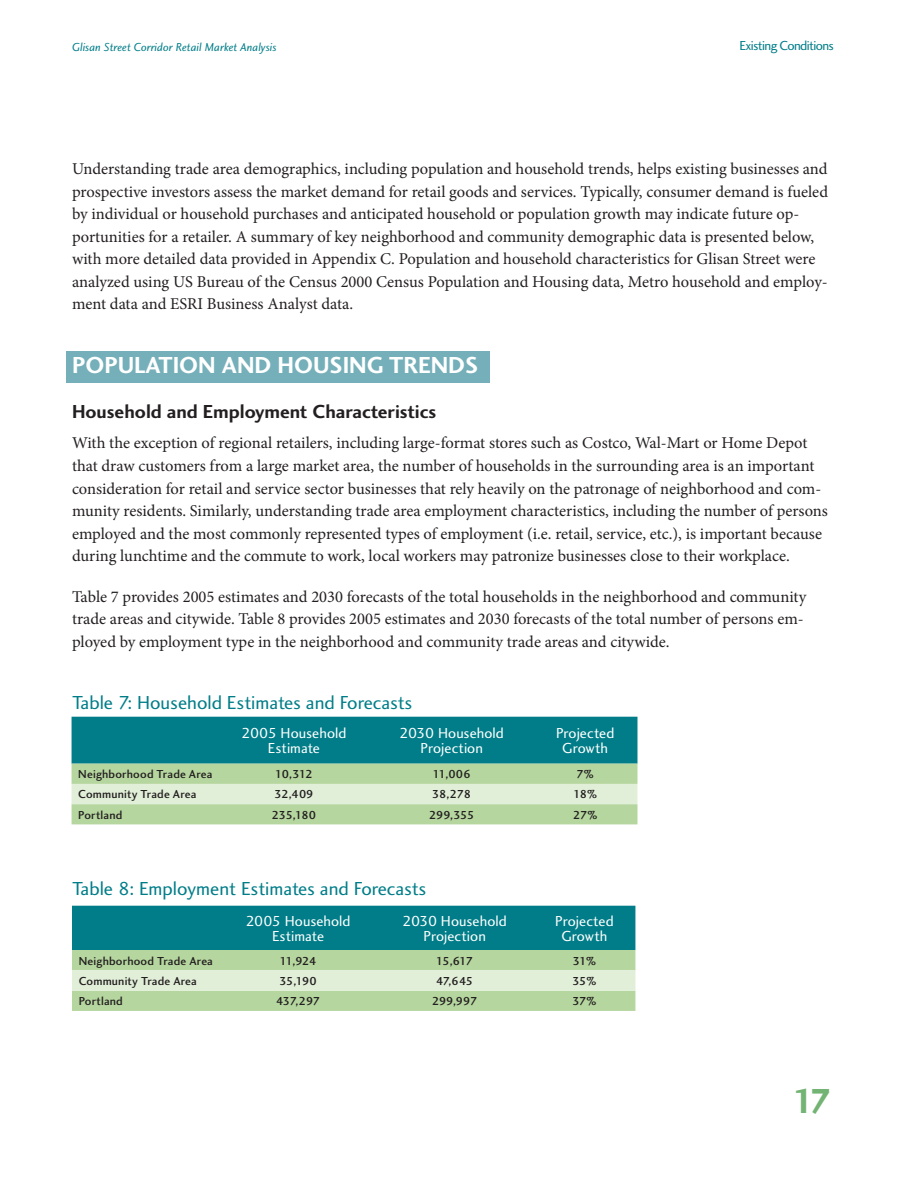
<style>
.page{position:relative;width:918px;height:1188px;background:#fff}
.page>*{position:absolute;margin:0;border:0;box-sizing:border-box;transform-origin:0 0}
.t1{font:36px "Charlotte Sans Bold Plain";color:#73b373}
.t2{font:24px "Charlotte Sans Bold Plain";color:#fff}
.t3{font:19.5px "Charlotte Sans Book Plain";color:#007d88}
.t4{font:19.5px "Charlotte Sans Bold Plain";color:#231f20}
.t5{font:16.5px/22.5px "Minion Pro";letter-spacing:-.005em;color:#231f20}
.t6{font:15px/15px "Charlotte Sans Book Plain";letter-spacing:.005em;color:#fff;text-align:center}
.t7{font:13.5px "Charlotte Sans Book Plain";letter-spacing:-.04em;color:#007d88}
.t8{font:12px "Charlotte Sans Medium Plain";letter-spacing:.01em;color:#231f20}
.t9{font:12px "Charlotte Sans Book Italic Plain";color:#007d88}
</style>
<div class="page">
<div style="left:66px;top:351px;width:424px;height:31px;background:#75afb9"></div>
<svg style="left:72px;top:906px;width:563px;height:105px;background:#72b5a0"></svg>
<svg style="left:72px;top:717px;width:565px;height:107px;background:#6fb49f"></svg>
<p class="t9" style="left:72px;top:41px;width:206px">Glisan Street Corridor Retail Market Analysis</p>
<p class="t7" style="left:739px;top:38px;width:96px">Existing Conditions</p>
<p class="t5" style="left:72px;top:158px;width:758px">Understanding trade area demographics, including population and household trends, helps existing businesses and prospective investors assess the market demand for retail goods and services. Typically, consumer demand is fueled by individual or household purchases and anticipated household or population growth may indicate future op&shy;portunities for a retailer. A summary of key neighborhood and community demographic data is presented below, with more detailed data provided in Appendix C. Population and household characteristics for Glisan Street were analyzed using US Bureau of the Census 2000 Census Population and Housing data, Metro household and employ&shy;ment data and ESRI Business Analyst data.</p>
<h2 class="t2" style="left:72px;top:352px;width:29px">Population</h2>
<h2 class="t2" style="left:222px;top:352px;width:18px">and</h2>
<h2 class="t2" style="left:278px;top:352px;width:33px">Housing</h2>
<h2 class="t2" style="left:389px;top:352px;width:30px">Trends</h2>
<p class="t4" style="left:72px;top:401px;width:366px">Household and Employment Characteristics</p>
<p class="t5" style="left:72px;top:432px;width:757px">With the exception of regional retailers, including large-format stores such as Costco, Wal-Mart or Home Depot that draw customers from a large market area, the number of households in the surrounding area is an important consideration for retail and service sector businesses that rely heavily on the patronage of neighborhood and com&shy;munity residents. Similarly, understanding trade area employment characteristics, including the number of persons employed and the most commonly represented types of employment (i.e. retail, service, etc.), is important because during lunchtime and the commute to work, local workers may patronize businesses close to their workplace.</p>
<p class="t5" style="left:72px;top:585px;width:736px">Table 7 provides 2005 estimates and 2030 forecasts of the total households in the neighborhood and community trade areas and citywide. Table 8 provides 2005 estimates and 2030 forecasts of the total number of persons em&shy;ployed by employment type in the neighborhood and community trade areas and citywide.</p>
<p class="t3" style="left:72px;top:691px;width:342px">Table 7: Household Estimates and Forecasts</p>
<p class="t6" style="left:242px;top:726px;width:106px">2005 Household<br>Estimate</p>
<p class="t6" style="left:400px;top:726px;width:106px">2030 Household<br>Projection</p>
<p class="t6" style="left:556px;top:726px;width:60px">Projected<br>Growth</p>
<p class="t8" style="left:78px;top:767px;width:136px">Neighborhood Trade Area</p>
<p class="t8" style="left:275px;top:767px;width:39px">10,312</p>
<p class="t8" style="left:433px;top:767px;width:39px">11,006</p>
<p class="t8" style="left:577px;top:767px;width:19px">7%</p>
<p class="t8" style="left:78px;top:788px;width:120px">Community Trade Area</p>
<p class="t8" style="left:274px;top:788px;width:41px">32,409</p>
<p class="t8" style="left:432px;top:788px;width:40px">38,278</p>
<p class="t8" style="left:573px;top:788px;width:25px">18%</p>
<p class="t8" style="left:78px;top:808px;width:46px">Portland</p>
<p class="t8" style="left:272px;top:808px;width:46px">235,180</p>
<p class="t8" style="left:429px;top:808px;width:47px">299,355</p>
<p class="t8" style="left:573px;top:808px;width:26px">27%</p>
<p class="t3" style="left:72px;top:877px;width:356px">Table 8: Employment Estimates and Forecasts</p>
<p class="t6" style="left:246px;top:914px;width:106px">2005 Household<br>Estimate</p>
<p class="t6" style="left:403px;top:914px;width:106px">2030 Household<br>Projection</p>
<p class="t6" style="left:555px;top:914px;width:60px">Projected<br>Growth</p>
<p class="t8" style="left:79px;top:954px;width:136px">Neighborhood Trade Area</p>
<p class="t8" style="left:280px;top:954px;width:38px">11,924</p>
<p class="t8" style="left:436px;top:954px;width:38px">15,617</p>
<p class="t8" style="left:573px;top:954px;width:25px">31%</p>
<p class="t8" style="left:79px;top:974px;width:120px">Community Trade Area</p>
<p class="t8" style="left:280px;top:974px;width:39px">35,190</p>
<p class="t8" style="left:436px;top:974px;width:39px">47,645</p>
<p class="t8" style="left:573px;top:974px;width:25px">35%</p>
<p class="t8" style="left:79px;top:994px;width:46px">Portland</p>
<p class="t8" style="left:276px;top:994px;width:46px">437,297</p>
<p class="t8" style="left:432px;top:994px;width:47px">299,997</p>
<p class="t8" style="left:572px;top:994px;width:26px">37%</p>
<h1 class="t1" style="left:793px;top:1080px;width:40px">17</h1>
</div>
